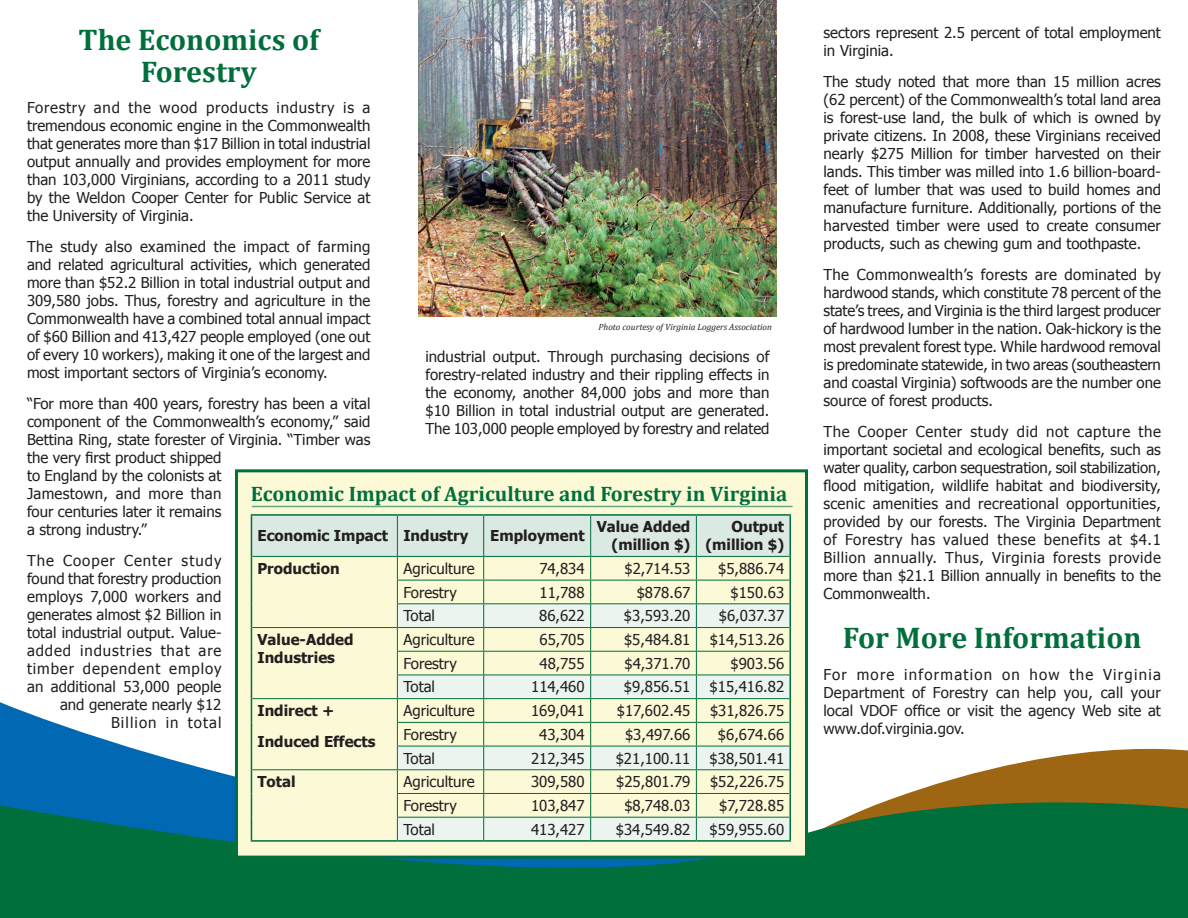
<style>
.page{position:relative;width:1188px;height:918px;background:#fff}
.page>*{position:absolute;margin:0;border:0;box-sizing:border-box;transform-origin:0 0}
.Subhead_1{font:700 30px/31.5px "Cambria";color:#006f3c;text-align:center}
.Subhead_3{font:700 21px "Cambria";color:#006f3c}
.Body_text{font:15px/18px "Tahoma";color:#231f20;text-align:justify}
.Body_text-2{font:700 15px/18px "Tahoma";color:#231f20;text-align:right}
.t1{font:italic 9px "Cambria";color:#231f20}
</style>
<div class="page">
<svg style="left:0;top:702px;width:1188px;height:74px"></svg>
<svg style="left:0;top:776px;width:1188px;height:142px;background:#13724d"></svg>
<img style="left:419px;top:0;width:357px;height:317px">
<div style="left:235px;top:469px;width:573px;height:390px;background:#fcf9d7;border:3px solid #006f3c"></div>
<hr style="left:252px;top:506px;width:541px;height:1px;background:#67a788">
<hr style="left:251px;top:514px;width:146px;height:2px;background:#006f3c">
<hr style="left:397px;top:514px;width:87px;height:2px;background:#006f3c">
<hr style="left:484px;top:514px;width:107px;height:2px;background:#006f3c">
<hr style="left:591px;top:514px;width:105px;height:2px;background:#006f3c">
<hr style="left:696px;top:514px;width:95px;height:2px;background:#006f3c">
<hr style="left:789px;top:516px;width:2px;height:40px;background:#006f3c">
<hr style="left:789px;top:556px;width:2px;height:24px;background:#006f3c">
<hr style="left:789px;top:580px;width:2px;height:24px;background:#006f3c">
<hr style="left:789px;top:604px;width:2px;height:24px;background:#006f3c">
<hr style="left:789px;top:628px;width:2px;height:23px;background:#006f3c">
<hr style="left:789px;top:651px;width:2px;height:24px;background:#006f3c">
<hr style="left:789px;top:675px;width:2px;height:24px;background:#006f3c">
<hr style="left:789px;top:699px;width:2px;height:23px;background:#006f3c">
<hr style="left:789px;top:722px;width:2px;height:24px;background:#006f3c">
<hr style="left:789px;top:746px;width:2px;height:24px;background:#006f3c">
<hr style="left:251px;top:840px;width:146px;height:2px;background:#006f3c">
<hr style="left:789px;top:770px;width:2px;height:23px;background:#006f3c">
<hr style="left:789px;top:793px;width:2px;height:24px;background:#006f3c">
<hr style="left:789px;top:817px;width:2px;height:23px;background:#006f3c">
<hr style="left:397px;top:840px;width:87px;height:2px;background:#006f3c">
<hr style="left:484px;top:840px;width:107px;height:2px;background:#006f3c">
<hr style="left:591px;top:840px;width:105px;height:2px;background:#006f3c">
<hr style="left:696px;top:840px;width:95px;height:2px;background:#006f3c">
<svg style="left:251px;top:515px;width:539px;height:325px"></svg>
<p class="Subhead_1" style="left:79px;top:23px;width:242px">The Economics of<br>Forestry</p>
<p class="Body_text" style="left:27px;top:98px;width:345px">Forestry and the wood products industry is a tremendous economic engine in the Commonwealth that generates more than $17 Billion in total industrial output annually and provides employment for more than 103,000 Virginians, according to a 2011 study by the Weldon Cooper Center for Public Service at the University of Virginia.</p>
<p class="Body_text" style="left:27px;top:237px;width:345px">The study also examined the impact of farming and related agricultural activities, which generated more than $52.2 Billion in total industrial output and 309,580 jobs. Thus, forestry and agriculture in the Commonwealth have a combined total annual impact of $60 Billion and 413,427 people employed (one out of every 10 workers), making it one of the largest and most important sectors of Virginia’s economy.</p>
<p class="Body_text" style="left:27px;top:394px;width:345px;text-align:left">“For more than 400 years, forestry has been a vital component of the Commonwealth’s economy,” said Bettina Ring, state forester of Virginia. “Timber was the very first product shipped<br>to England by the colonists at<br>Jamestown, and more than<br>four centuries later it remains<br>a strong industry.”</p>
<p class="Body_text" style="left:27px;top:551px;width:196px;text-align:right">The Cooper Center study found that forestry production employs 7,000 workers and generates almost $2 Billion in total industrial output. Value&shy;added industries that are timber dependent employ an additional 53,000 people and generate nearly $12<br>Billion in total</p>
<p class="t1" style="left:599px;top:321px;width:175px">Photo courtesy of Virginia Loggers Association</p>
<p class="Body_text" style="left:426px;top:347px;width:346px">industrial output. Through purchasing decisions of forestry-related industry and their rippling effects in the economy, another 84,000 jobs and more than $10 Billion in total industrial output are generated.<br>The 103,000 people employed by forestry and related</p>
<p class="Subhead_3" style="left:251px;top:479px;width:538px">Economic Impact of Agriculture and Forestry in Virginia</p>
<p class="Body_text-2" style="left:257px;top:526px;width:132px">Economic Impact</p>
<p class="Body_text-2" style="left:403px;top:526px;width:66px">Industry</p>
<p class="Body_text-2" style="left:490px;top:526px;width:96px">Employment</p>
<p class="Body_text-2" style="left:597px;top:517px;width:95px">Value Added (million $)</p>
<p class="Body_text-2" style="left:705px;top:517px;width:80px">Output (million $)</p>
<p class="Body_text-2" style="left:257px;top:559px;width:84px">Production</p>
<p class="Body_text" style="left:403px;top:559px;width:73px">Agriculture</p>
<p class="Body_text" style="left:539px;top:559px;width:47px">74,834</p>
<p class="Body_text" style="left:624px;top:559px;width:67px">$2,714.53</p>
<p class="Body_text" style="left:718px;top:559px;width:68px">$5,886.74</p>
<p class="Body_text" style="left:403px;top:582px;width:55px">Forestry</p>
<p class="Body_text" style="left:540px;top:582px;width:47px">11,788</p>
<p class="Body_text" style="left:637px;top:582px;width:55px">$878.67</p>
<p class="Body_text" style="left:731px;top:582px;width:55px">$150.63</p>
<p class="Body_text" style="left:403px;top:606px;width:33px">Total</p>
<p class="Body_text" style="left:539px;top:606px;width:47px">86,622</p>
<p class="Body_text" style="left:624px;top:606px;width:68px">$3,593.20</p>
<p class="Body_text" style="left:719px;top:606px;width:67px">$6,037.37</p>
<p class="Body_text-2" style="left:257px;top:630px;width:98px">Value-Added</p>
<p class="Body_text-2" style="left:257px;top:648px;width:79px">Industries</p>
<p class="Body_text" style="left:403px;top:630px;width:73px">Agriculture</p>
<p class="Body_text" style="left:540px;top:630px;width:47px">65,705</p>
<p class="Body_text" style="left:624px;top:630px;width:68px">$5,484.81</p>
<p class="Body_text" style="left:710px;top:630px;width:76px">$14,513.26</p>
<p class="Body_text" style="left:403px;top:654px;width:55px">Forestry</p>
<p class="Body_text" style="left:540px;top:654px;width:47px">48,755</p>
<p class="Body_text" style="left:624px;top:654px;width:67px">$4,371.70</p>
<p class="Body_text" style="left:731px;top:654px;width:55px">$903.56</p>
<p class="Body_text" style="left:403px;top:677px;width:33px">Total</p>
<p class="Body_text" style="left:531px;top:677px;width:55px">114,460</p>
<p class="Body_text" style="left:624px;top:677px;width:68px">$9,856.51</p>
<p class="Body_text" style="left:710px;top:677px;width:76px">$15,416.82</p>
<p class="Body_text" style="left:403px;top:701px;width:73px">Agriculture</p>
<p class="Body_text" style="left:531px;top:701px;width:55px">169,041</p>
<p class="Body_text" style="left:617px;top:701px;width:75px">$17,602.45</p>
<p class="Body_text" style="left:710px;top:701px;width:76px">$31,826.75</p>
<p class="Body_text" style="left:403px;top:725px;width:55px">Forestry</p>
<p class="Body_text" style="left:539px;top:725px;width:47px">43,304</p>
<p class="Body_text" style="left:625px;top:725px;width:67px">$3,497.66</p>
<p class="Body_text" style="left:718px;top:725px;width:68px">$6,674.66</p>
<p class="Body_text" style="left:403px;top:748px;width:33px">Total</p>
<p class="Body_text" style="left:531px;top:748px;width:55px">212,345</p>
<p class="Body_text" style="left:616px;top:748px;width:76px">$21,100.11</p>
<p class="Body_text" style="left:710px;top:748px;width:76px">$38,501.41</p>
<p class="Body_text-2" style="left:257px;top:701px;width:79px">Indirect +</p>
<p class="Body_text-2" style="left:257px;top:732px;width:119px">Induced Effects</p>
<p class="Body_text-2" style="left:257px;top:772px;width:40px">Total</p>
<p class="Body_text" style="left:403px;top:772px;width:73px">Agriculture</p>
<p class="Body_text" style="left:531px;top:772px;width:55px">309,580</p>
<p class="Body_text" style="left:616px;top:772px;width:76px">$25,801.79</p>
<p class="Body_text" style="left:710px;top:772px;width:76px">$52,226.75</p>
<p class="Body_text" style="left:403px;top:796px;width:55px">Forestry</p>
<p class="Body_text" style="left:531px;top:796px;width:55px">103,847</p>
<p class="Body_text" style="left:624px;top:796px;width:68px">$8,748.03</p>
<p class="Body_text" style="left:719px;top:796px;width:66px">$7,728.85</p>
<p class="Body_text" style="left:403px;top:820px;width:33px">Total</p>
<p class="Body_text" style="left:531px;top:820px;width:55px">413,427</p>
<p class="Body_text" style="left:616px;top:820px;width:76px">$34,549.82</p>
<p class="Body_text" style="left:710px;top:820px;width:76px">$59,955.60</p>
<p class="Body_text" style="left:824px;top:23px;width:339px">sectors represent 2.5 percent of total employment in Virginia.</p>
<p class="Body_text" style="left:824px;top:72px;width:339px">The study noted that more than 15 million acres (62 percent) of the Commonwealth’s total land area is forest-use land, the bulk of which is owned by private citizens. In 2008, these Virginians received nearly $275 Million for timber harvested on their lands. This timber was milled into 1.6 billion-board&shy;feet of lumber that was used to build homes and manufacture furniture. Additionally, portions of the harvested timber were used to create consumer products, such as chewing gum and toothpaste.</p>
<p class="Body_text" style="left:824px;top:265px;width:339px">The Commonwealth’s forests are dominated by hardwood stands, which constitute 78 percent of the state’s trees, and Virginia is the third largest producer of hardwood lumber in the nation. Oak-hickory is the most prevalent forest type. While hardwood removal is predominate statewide, in two areas (southeastern and coastal Virginia) softwoods are the number one source of forest products.</p>
<p class="Body_text" style="left:824px;top:422px;width:339px">The Cooper Center study did not capture the important societal and ecological benefits, such as water quality, carbon sequestration, soil stabilization, flood mitigation, wildlife habitat and biodiversity, scenic amenities and recreational opportunities, provided by our forests. The Virginia Department of Forestry has valued these benefits at $4.1<br>Billion annually. Thus, Virginia forests provide more than $21.1 Billion annually in benefits to the Commonwealth.</p>
<p class="Subhead_1" style="left:843px;top:621px;width:300px">For More Information</p>
<p class="Body_text" style="left:824px;top:664px;width:339px">For more information on how the Virginia Department of Forestry can help you, call your local VDOF office or visit the agency Web site at www.dof.virginia.gov.</p>
</div>
